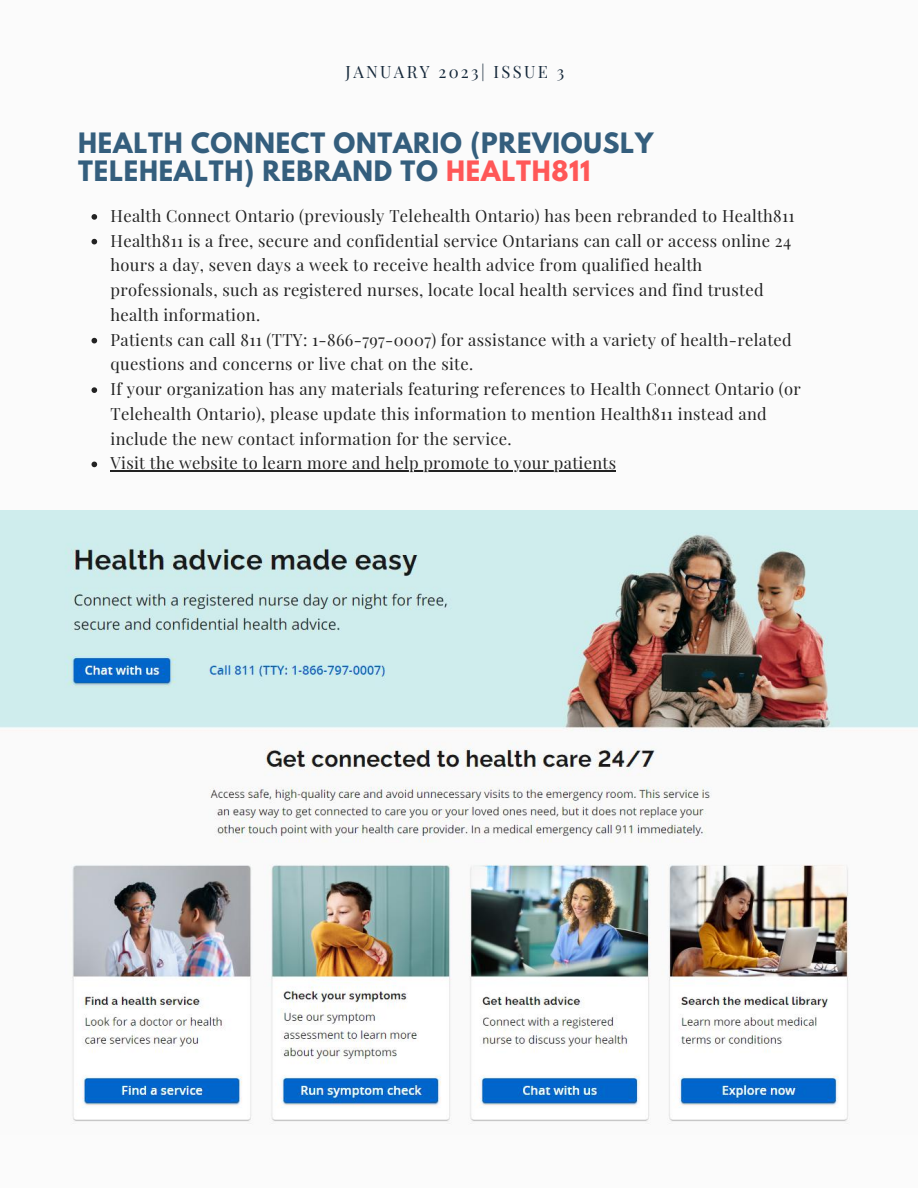
<style>
.page{position:relative;width:918px;height:1188px;background:#fbfbfb}
.page>*{position:absolute;margin:0;border:0;box-sizing:border-box;transform-origin:0 0}
.t1{font:700 24.9px/28.2px "League Spartan";letter-spacing:.03em;color:#345e7d}
.t2{font:16.65px "Playfair Display";letter-spacing:.14em;color:#15283a}
.t3{font:16.5px/24.8px "Playfair Display";letter-spacing:.02em;color:#222}
.s1{color:#ff5757}
</style>
<div class="page">
<img style="left:0;top:511px;width:918px;height:610px">
<svg style="left:92px;top:214px;width:5px;height:6px"></svg>
<svg style="left:92px;top:239px;width:5px;height:5px"></svg>
<svg style="left:92px;top:338px;width:5px;height:5px"></svg>
<svg style="left:92px;top:387px;width:5px;height:6px"></svg>
<svg style="left:92px;top:462px;width:5px;height:5px"></svg>
<hr style="left:111px;top:471px;width:505px;height:1px;background:#222">
<p class="t2" style="left:346px;top:60px;width:220px">JANUARY 2023| ISSUE 3</p>
<h1 class="t1" style="left:78px;top:132px;width:577px">HEALTH CONNECT ONTARIO (PREVIOUSLY<br>TELEHEALTH) REBRAND TO <span class="s1">HEALTH811</span></h1>
<p class="t3" style="left:111px;top:203px;width:692px">Health Connect Ontario (previously Telehealth Ontario) has been rebranded to Health811<br>Health811 is a free, secure and confidential service Ontarians can call or access online 24 hours a day, seven days a week to receive health advice from qualified health professionals, such as registered nurses, locate local health services and find trusted health information.<br>Patients can call 811 (TTY: 1-866-797-0007) for assistance with a variety of health-related questions and concerns or live chat on the site.<br>If your organization has any materials featuring references to Health Connect Ontario (or Telehealth Ontario), please update this information to mention Health811 instead and include the new contact information for the service.<br>Visit the website to learn more and help promote to your patients</p>
</div>
